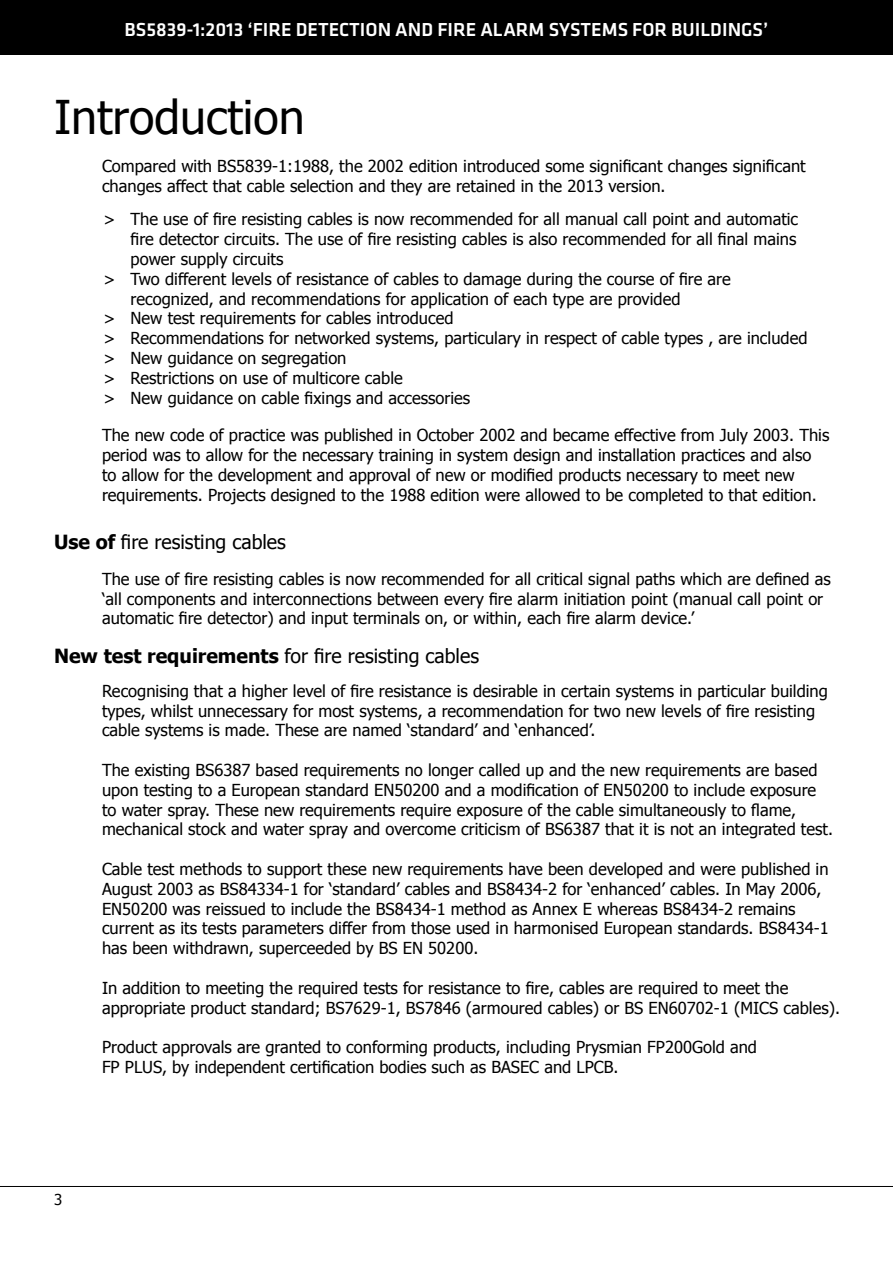
<style>
.page{position:relative;width:893px;height:1263px;background:#fff}
.page>*{position:absolute;margin:0;border:0;box-sizing:border-box;transform-origin:0 0}
.t1{font:46.5px "Tahoma";color:#000}
.t2{font:19.5px "Tahoma";color:#000}
.t3{font:500 19.5px "Klavika Basic";color:#fff}
.t4{font:16.5px/19.8px "Tahoma";color:#000}
.t5{font:15px "Tahoma";color:#000}
.s1{font-weight:700}
</style>
<div class="page">
<div style="left:0;top:0;width:893px;height:54px;background:#000"></div>
<hr style="left:0;top:1186px;width:893px;height:1px;background:#000">
<p class="t3" style="left:125px;top:16px;width:645px">BS5839-1:2013 ‘FIRE DETECTION AND FIRE ALARM SYSTEMS FOR BUILDINGS’</p>
<h1 class="t1" style="left:54px;top:86px;width:252px">Introduction</h1>
<p class="t4" style="left:102px;top:155px;width:705px">Compared with BS5839-1:1988, the 2002 edition introduced some significant changes significant changes affect that cable selection and they are retained in the 2013 version.</p>
<p class="t4" style="left:131px;top:209px;width:678px">The use of fire resisting cables is now recommended for all manual call point and automatic fire detector circuits. The use of fire resisting cables is also recommended for all final mains power supply circuits<br>Two different levels of resistance of cables to damage during the course of fire are recognized, and recommendations for application of each type are provided<br>New test requirements for cables introduced<br>Recommendations for networked systems, particulary in respect of cable types , are included New guidance on segregation<br>Restrictions on use of multicore cable<br>New guidance on cable fixings and accessories</p>
<p class="t4" style="left:102px;top:425px;width:729px">The new code of practice was published in October 2002 and became effective from July 2003. This period was to allow for the necessary training in system design and installation practices and also to allow for the development and approval of new or modified products necessary to meet new requirements. Projects designed to the 1988 edition were allowed to be completed to that edition.</p>
<p class="t4" style="left:104px;top:209px;width:14px">&gt;</p>
<p class="t4" style="left:104px;top:268px;width:14px">&gt;</p>
<p class="t4" style="left:104px;top:308px;width:14px;text-align:justify">&gt; &gt; &gt; &gt; &gt;</p>
<p class="t2" style="left:54px;top:529px;width:233px"><span class="s1">Use of</span> fire resisting cables</p>
<p class="t4" style="left:102px;top:568px;width:730px">The use of fire resisting cables is now recommended for all critical signal paths which are defined as ‘all components and interconnections between every fire alarm initiation point (manual call point or automatic fire detector) and input terminals on, or within, each fire alarm device.’</p>
<p class="t2" style="left:54px;top:642px;width:427px"><span class="s1">New test requirements</span> for fire resisting cables</p>
<p class="t4" style="left:102px;top:680px;width:727px">Recognising that a higher level of fire resistance is desirable in certain systems in particular building types, whilst unnecessary for most systems, a recommendation for two new levels of fire resisting cable systems is made. These are named ‘standard’ and ‘enhanced’.</p>
<p class="t4" style="left:102px;top:759px;width:732px">The existing BS6387 based requirements no longer called up and the new requirements are based upon testing to a European standard EN50200 and a modification of EN50200 to include exposure to water spray. These new requirements require exposure of the cable simultaneously to flame, mechanical stock and water spray and overcome criticism of BS6387 that it is not an integrated test.</p>
<p class="t4" style="left:102px;top:858px;width:728px">Cable test methods to support these new requirements have been developed and were published in August 2003 as BS84334-1 for ‘standard’ cables and BS8434-2 for ‘enhanced’ cables. In May 2006, EN50200 was reissued to include the BS8434-1 method as Annex E whereas BS8434-2 remains current as its tests parameters differ from those used in harmonised European standards. BS8434-1 has been withdrawn, superceeded by BS EN 50200.</p>
<p class="t4" style="left:102px;top:977px;width:739px">In addition to meeting the required tests for resistance to fire, cables are required to meet the appropriate product standard; BS7629-1, BS7846 (armoured cables) or BS EN60702-1 (MICS cables).</p>
<p class="t4" style="left:102px;top:1036px;width:656px">Product approvals are granted to conforming products, including Prysmian FP200Gold and<br>FP PLUS, by independent certification bodies such as BASEC and LPCB.</p>
<p class="t5" style="left:54px;top:1189px;width:10px">3</p>
</div>
